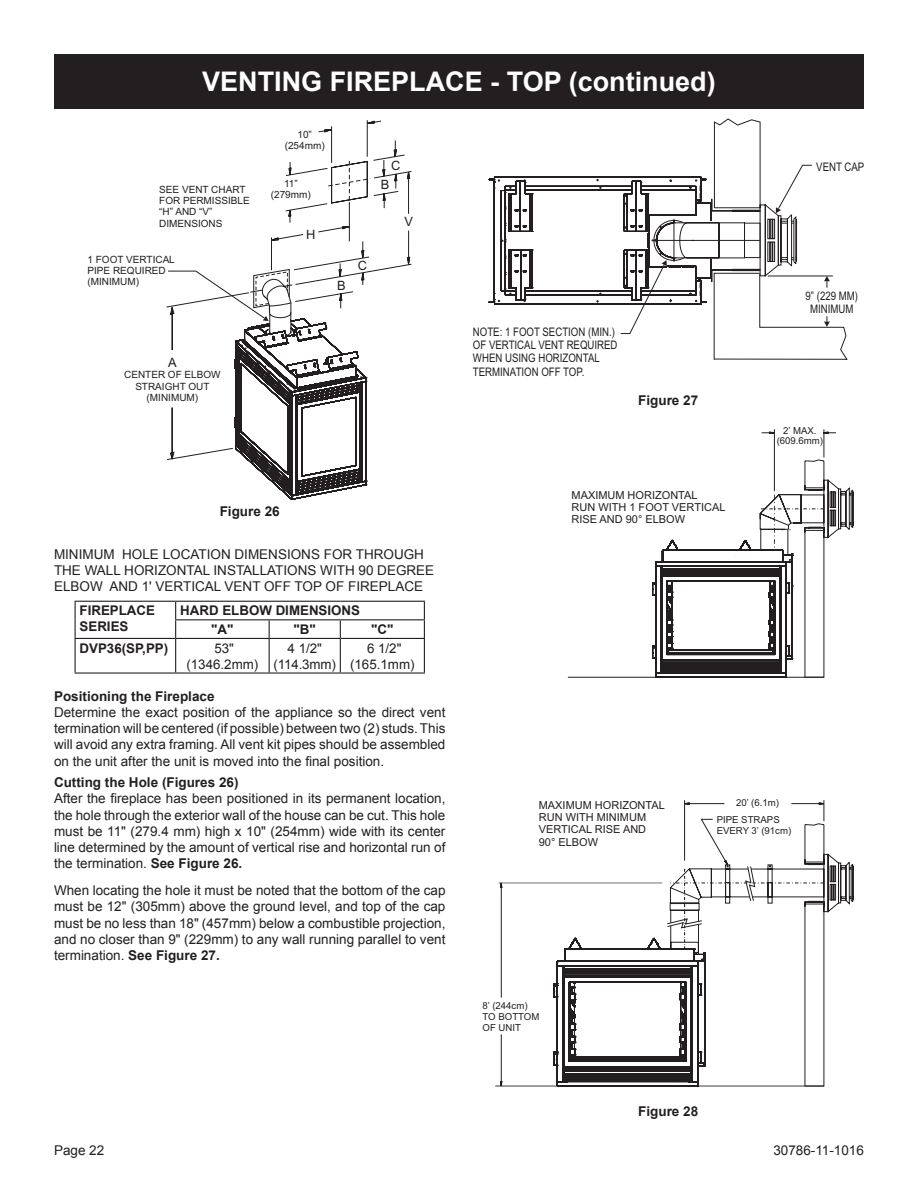
<style>
.page{position:relative;width:918px;height:1188px;background:#fff}
.page>*{position:absolute;margin:0;border:0;box-sizing:border-box;transform-origin:0 0}
.t1{font:700 27px "Arial";color:#fff}
.t2{font:13.5px/16.2px "Arial";color:#231f20;text-align:justify}
.t3{font:700 13.5px "Arial";color:#231f20}
.t4{font:700 13.35px "Arial";color:#231f20}
.t5{font:13.35px/16px "Arial";color:#231f20;text-align:center}
.t6{font:12.9px "Arial";color:#231f20}
.t7{font:11.7px/13.4px "Arial Narrow";color:#231f20}
.t8{font:10.95px/12.3px "Arial";color:#231f20}
.t9{font:10.05px/11.1px "Arial";color:#231f20;text-align:center}
.t10{font:9.6px/10.8px "Arial";color:#231f20;text-align:center}
.s1{font-weight:700}
</style>
<div class="page">
<hr style="left:75px;top:601px;width:101px;height:1px;background:#231f20">
<hr style="left:176px;top:601px;width:93px;height:1px;background:#231f20">
<hr style="left:269px;top:601px;width:71px;height:1px;background:#231f20">
<hr style="left:340px;top:601px;width:85px;height:1px;background:#231f20">
<svg style="left:75px;top:602px;width:1px;height:36px"></svg>
<hr style="left:175px;top:619px;width:94px;height:1px;background:#231f20">
<svg style="left:175px;top:602px;width:1px;height:36px"></svg>
<hr style="left:269px;top:619px;width:71px;height:1px;background:#231f20">
<svg style="left:269px;top:620px;width:1px;height:18px"></svg>
<hr style="left:340px;top:619px;width:85px;height:1px;background:#231f20">
<svg style="left:340px;top:620px;width:1px;height:18px"></svg>
<svg style="left:424px;top:602px;width:1px;height:36px"></svg>
<hr style="left:75px;top:638px;width:101px;height:1px;background:#231f20">
<hr style="left:75px;top:639px;width:1px;height:33px;background:#231f20">
<hr style="left:176px;top:638px;width:93px;height:1px;background:#231f20">
<hr style="left:175px;top:639px;width:1px;height:33px;background:#231f20">
<hr style="left:269px;top:638px;width:71px;height:1px;background:#231f20">
<hr style="left:269px;top:639px;width:1px;height:33px;background:#231f20">
<hr style="left:340px;top:638px;width:85px;height:1px;background:#231f20">
<hr style="left:340px;top:639px;width:1px;height:33px;background:#231f20">
<hr style="left:424px;top:639px;width:1px;height:33px;background:#231f20">
<hr style="left:75px;top:672px;width:101px;height:2px;background:#231f20">
<hr style="left:176px;top:672px;width:93px;height:2px;background:#231f20">
<hr style="left:269px;top:672px;width:71px;height:2px;background:#231f20">
<hr style="left:340px;top:672px;width:85px;height:2px;background:#231f20">
<svg style="left:166px;top:120px;width:246px;height:380px"></svg>
<hr style="left:495px;top:1086px;width:329px;height:1px;background:#231f20">
<hr style="left:499px;top:883px;width:163px;height:1px;background:#231f20">
<svg style="left:761px;top:429px;width:75px;height:28px"></svg>
<hr style="left:774px;top:429px;width:1px;height:62px;background:#231f20">
<svg style="left:773px;top:459px;width:81px;height:628px"></svg>
<svg style="left:500px;top:882px;width:3px;height:205px"></svg>
<svg style="left:553px;top:869px;width:271px;height:218px"></svg>
<svg style="left:652px;top:495px;width:172px;height:183px"></svg>
<svg style="left:667px;top:529px;width:122px;height:400px"></svg>
<svg style="left:488px;top:118px;width:360px;height:242px"></svg>
<div style="left:54px;top:54px;width:810px;height:54px;background:#231f20"></div>
<h1 class="t1" style="left:202px;top:63px;width:18px">VENTIN</h1>
<h1 class="t1" style="left:301px;top:63px;width:61px">G FIREP</h1>
<h1 class="t1" style="left:409px;top:63px;width:308px">LACE - TOP (continued)</h1>
<p class="t9" style="left:159px;top:185px;width:92px;text-align:left">SEE VENT CHART<br>FOR PERMISSIBLE “H” AND “V”<br>DIMENSIONS</p>
<p class="t9" style="left:88px;top:255px;width:89px;text-align:left">1 FOOT VERTICAL<br>PIPE REQUIRED (MINIMUM)</p>
<p class="t9" style="left:285px;top:130px;width:41px">10” (254mm)</p>
<p class="t9" style="left:271px;top:179px;width:41px">11” (279mm)</p>
<p class="t6" style="left:306px;top:229px;width:11px">H</p>
<p class="t6" style="left:337px;top:281px;width:10px">B</p>
<p class="t6" style="left:358px;top:261px;width:11px">C</p>
<p class="t6" style="left:391px;top:160px;width:11px">C</p>
<p class="t6" style="left:381px;top:180px;width:10px">B</p>
<p class="t6" style="left:405px;top:217px;width:10px">V</p>
<p class="t6" style="left:168px;top:357px;width:10px">A</p>
<p class="t9" style="left:124px;top:370px;width:98px">CENTER OF ELBOW<br>STRAIGHT OUT (MINIMUM)</p>
<p class="t3" style="left:220px;top:502px;width:62px">Figure 26</p>
<p class="t2" style="left:54px;top:546px;width:382px;text-align:left">MINIMUM HOLE LOCATION DIMENSIONS FOR THROUGH<br>THE WALL HORIZONTAL INSTALLATIONS WITH 90 DEGREE<br>ELBOW AND 1' VERTICAL VENT OFF TOP OF FIREPLACE</p>
<p class="t4" style="left:80px;top:602px;width:17px">FIREP</p>
<p class="t4" style="left:119px;top:602px;width:28px">LACE</p>
<p class="t4" style="left:80px;top:618px;width:9px">SERIES</p>
<p class="t4" style="left:180px;top:602px;width:129px">HARD ELBOW DIMENSI</p>
<p class="t4" style="left:331px;top:602px;width:20px">ONS</p>
<p class="t4" style="left:211px;top:620px;width:24px">"A"</p>
<p class="t4" style="left:294px;top:620px;width:24px">"B"</p>
<p class="t4" style="left:371px;top:620px;width:24px">"C"</p>
<p class="t4" style="left:80px;top:639px;width:90px">DVP36(SP,PP)</p>
<p class="t5" style="left:186px;top:640px;width:73px">53" (1346.2mm)</p>
<p class="t5" style="left:274px;top:640px;width:64px">4 1/2" (114.3mm)</p>
<p class="t5" style="left:350px;top:640px;width:66px">6 1/2" (165.1mm)</p>
<p class="t3" style="left:54px;top:687px;width:162px">Positioning the Fireplace</p>
<p class="t2" style="left:54px;top:704px;width:393px">Determine the exact position of the appliance so the direct vent termination will be centered (if possible) between two (2) studs. This will avoid any extra framing. All vent kit pipes should be assembled on the unit after the unit is moved into the final position.</p>
<p class="t3" style="left:54px;top:774px;width:186px">Cutting the Hole (Figures 26)</p>
<p class="t2" style="left:54px;top:791px;width:393px">After the fireplace has been positioned in its permanent location, the hole through the exterior wall of the house can be cut. This hole must be 11" (279.4 mm) high x 10" (254mm) wide with its center line determined by the amount of vertical rise and horizontal run of the termination. <span class="s1">See Figure 26.</span></p>
<p class="t2" style="left:54px;top:883px;width:393px">When locating the hole it must be noted that the bottom of the cap must be 12" (305mm) above the ground level, and top of the cap must be no less than 18" (457mm) below a combustible projection, and no closer than 9" (229mm) to any wall running parallel to vent termination. <span class="s1">See Figure 27.</span></p>
<p class="t7" style="left:816px;top:160px;width:50px">VENT CAP</p>
<p class="t7" style="left:473px;top:325px;width:146px">NOTE: 1 FOOT SECTION (MIN.)<br>OF VERTICAL VENT REQUIRED<br>WHEN USING HORIZONTAL<br>TERMINATION OFF TOP.</p>
<p class="t3" style="left:638px;top:391px;width:62px">Figure 27</p>
<p class="t8" style="left:572px;top:490px;width:155px">MAXIMUM HORIZONTAL<br>RUN WITH 1 FOOT VERTICAL<br>RISE AND 90° ELBOW</p>
<p class="t7" style="left:806px;top:289px;width:54px;text-align:center">9” (229 MM)<br>MINIMUM</p>
<p class="t10" style="left:777px;top:426px;width:48px">2’ MAX. (609.6mm)</p>
<p class="t8" style="left:539px;top:800px;width:128px">MAXIMUM HORIZONTAL<br>RUN WITH MINIMUM<br>VERTICAL RISE AND<br>90° ELBOW</p>
<p class="t10" style="left:717px;top:796px;width:64px;line-height:16.8px;text-align:right">20’ (6.1m)<br>PIPE STRAPS</p>
<p class="t10" style="left:717px;top:826px;width:76px">EVERY 3’ (91cm)</p>
<p class="t10" style="left:483px;top:1001px;width:58px;text-align:left">8’ (244cm)<br>TO BOTTOM<br>OF UNIT</p>
<p class="t3" style="left:638px;top:1103px;width:62px">Figure 28</p>
<p class="t2" style="left:54px;top:1143px;width:52px">Page 22</p>
<p class="t2" style="left:773px;top:1143px;width:92px">30786-11-1016</p>
</div>
